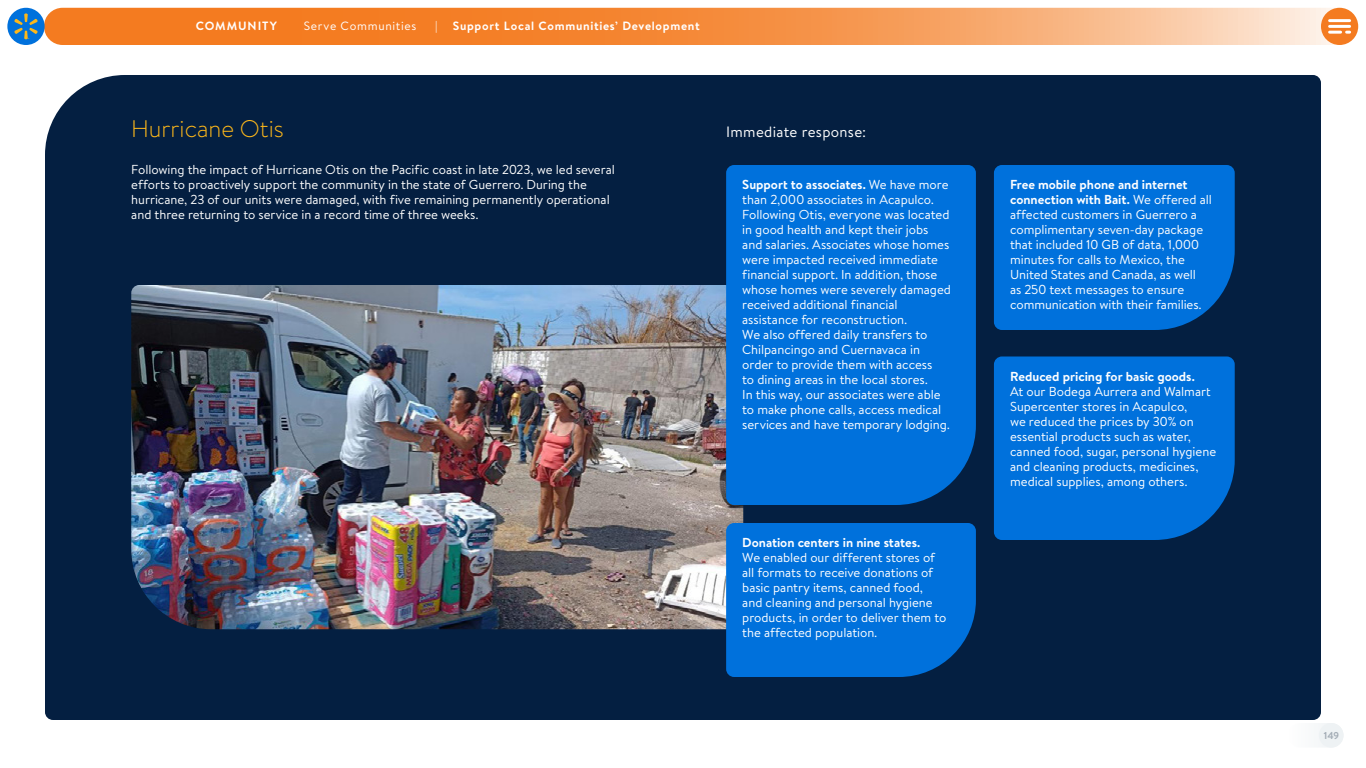
<style>
.page{position:relative;width:1366px;height:768px;background:#fff}
.page>*{position:absolute;margin:0;border:0;box-sizing:border-box;transform-origin:0 0}
.t1{font:300 24px "Bogle";color:#fdb71a}
.t2{font:15px "Bogle";letter-spacing:.02em;color:#fff}
.t3{font:13px/15px "Bogle";letter-spacing:-.005em;color:#fff}
.t4{font:700 13px "Bogle";color:#fff}
.t5{font:700 12px "Bogle";letter-spacing:.06em;color:#fff}
.t6{font:12px "Bogle";letter-spacing:.055em;color:#fff}
.t7{font:700 10px "Bogle";color:#a4adb6}
.s1{font-weight:700}
</style>
<div class="page">
<div style="left:45px;top:75px;width:1276px;height:645px;background:#041f41"></div>
<div style="left:994px;top:356px;width:241px;height:184px;background:#0071dc"></div>
<div style="left:994px;top:165px;width:241px;height:165px;background:#0071dc"></div>
<img style="left:131px;top:285px;width:612px;height:344px">
<div style="left:726px;top:523px;width:250px;height:154px;background:#0071dc"></div>
<div style="left:726px;top:165px;width:250px;height:340px;background:#0071dc"></div>
<div style="left:1288px;top:723px;width:56px;height:25px;background:#f9fafb;border-radius:12px"></div>
<div style="left:1319px;top:723px;width:25px;height:25px;background:#eef2f4;border-radius:50%"></div>
<svg style="left:44px;top:8px;width:1312px;height:37px;background:#f69751"></svg>
<svg style="left:1321px;top:8px;width:37px;height:37px"></svg>
<hr style="left:1330px;top:19px;width:20px;height:3px;background:#fff">
<hr style="left:1330px;top:25px;width:20px;height:3px;background:#fff">
<svg style="left:1330px;top:31px;width:11px;height:3px"></svg>
<div style="left:7px;top:8px;width:38px;height:37px;background:#0071dc;border-radius:50%"></div>
<svg style="left:14px;top:13px;width:24px;height:26px"></svg>
<p class="t5" style="left:196px;top:17px;width:83px">COMMUNITY</p>
<p class="t6" style="left:304px;top:17px;width:114px">Serve Communities</p>
<p class="t6" style="left:435px;top:17px;width:4px">|</p>
<p class="t5" style="left:453px;top:17px;width:249px">Support Local Communities’ Development</p>
<h1 class="t1" style="left:131px;top:112px;width:154px">Hurricane Otis</h1>
<p class="t3" style="left:131px;top:162px;width:485px">Following the impact of Hurricane Otis on the Pacific coast in late 2023, we led several efforts to proactively support the community in the state of Guerrero. During the hurricane, 23 of our units were damaged, with five remaining permanently operational and three returning to service in a record time of three weeks.</p>
<p class="t2" style="left:726px;top:121px;width:142px">Immediate response:</p>
<p class="t3" style="left:742px;top:177px;width:210px"><span class="s1">Support to associates.</span> We have more than 2,000 associates in Acapulco.<br>Following Otis, everyone was located in good health and kept their jobs and salaries. Associates whose homes were impacted received immediate financial support. In addition, those whose homes were severely damaged received additional financial assistance for reconstruction.<br>We also offered daily transfers to Chilpancingo and Cuernavaca in order to provide them with access<br>to dining areas in the local stores.<br>In this way, our associates were able to make phone calls, access medical services and have temporary lodging.</p>
<p class="t4" style="left:742px;top:534px;width:180px">Donation centers in nine states.</p>
<p class="t3" style="left:742px;top:550px;width:206px">We enabled our different stores of all formats to receive donations of basic pantry items, canned food, and cleaning and personal hygiene products, in order to deliver them to the affected population.</p>
<p class="t3" style="left:1010px;top:177px;width:203px"><span class="s1">Free mobile phone and internet connection with Bait.</span> We offered all affected customers in Guerrero a complimentary seven-day package that included 10 GB of data, 1,000 minutes for calls to Mexico, the United States and Canada, as well<br>as 250 text messages to ensure communication with their families.</p>
<p class="t4" style="left:1010px;top:367px;width:186px">Reduced pricing for basic goods.</p>
<p class="t3" style="left:1010px;top:383px;width:208px">At our Bodega Aurrera and Walmart Supercenter stores in Acapulco,<br>we reduced the prices by 30% on essential products such as water, canned food, sugar, personal hygiene and cleaning products, medicines, medical supplies, among others.</p>
<p class="t7" style="left:1324px;top:728px;width:17px">149</p>
</div>
